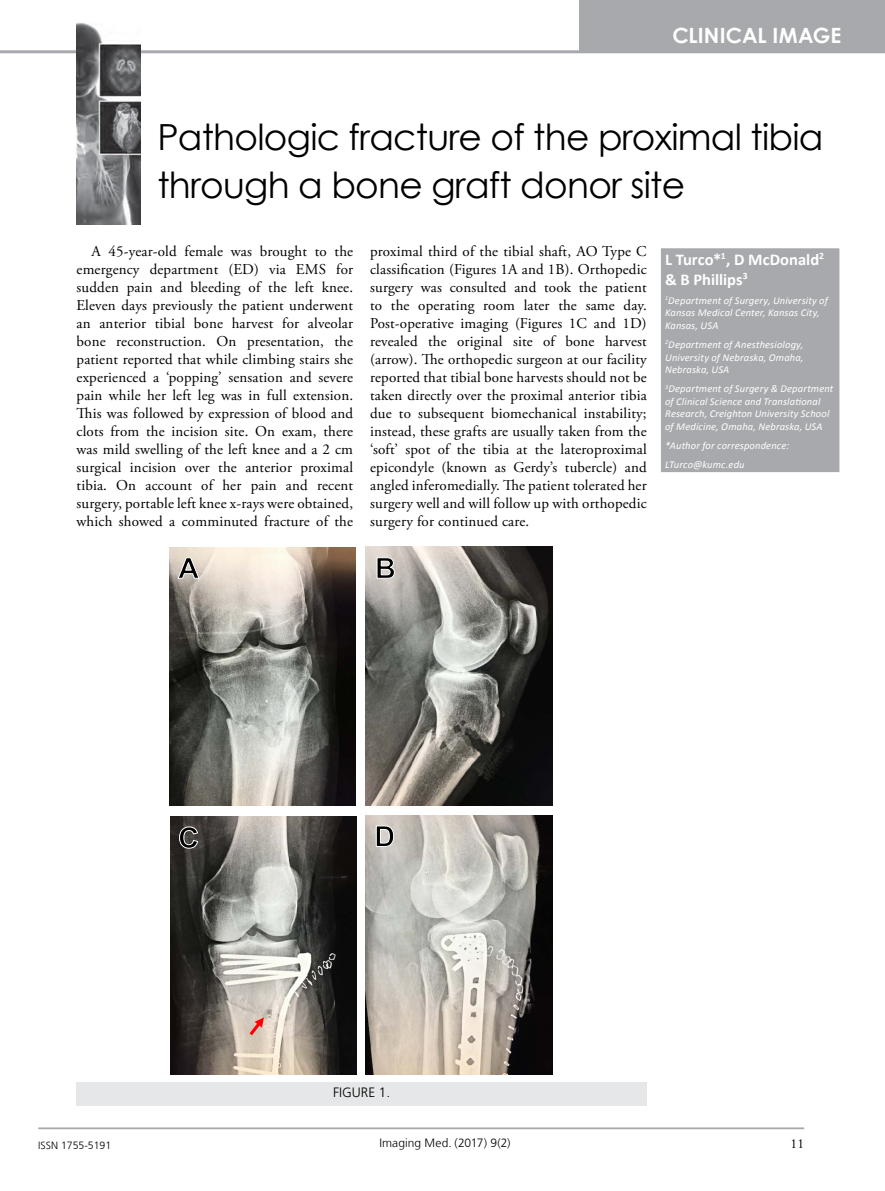
<style>
.page{position:relative;width:885px;height:1191px;background:#fff}
.page>*{position:absolute;margin:0;border:0;box-sizing:border-box;transform-origin:0 0}
.t1{font:36px/48px "Century Gothic";letter-spacing:-.02em;color:#000}
.t2{font:700 21px "Century Gothic";color:#fff}
.t3{font:700 16.5px/19.8px "Calibri";color:#fff}
.t4{font:15px/18px "Adobe Garamond Pro";letter-spacing:.01em;color:#000;text-align:justify}
.t5{font:300 13.5px "Frutiger LT";color:#000}
.t6{font:13.5px "Adobe Garamond Pro";color:#000}
.t7{font:300 12px "Frutiger LT";letter-spacing:.005em;color:#000}
.t8{font:italic 10.5px/12.6px "Calibri";letter-spacing:.015em;color:#fff}
.t9{font:300 10.5px "Frutiger LT";color:#000}
</style>
<div class="page">
<hr style="left:0;top:50px;width:884px;height:3px;background:#a7a9ac">
<hr style="left:38px;top:1127px;width:766px;height:2px;background:#a7a9ac">
<div style="left:579px;top:0;width:305px;height:53px;background:#a7a9ac"></div>
<img style="left:77px;top:22px;width:63px;height:203px">
<div style="left:659px;top:247px;width:181px;height:226px;background:#a7a9ac"></div>
<div style="left:657px;top:245px;width:185px;height:230px;border:3px solid #fff"></div>
<img style="left:366px;top:547px;width:186px;height:258px">
<img style="left:169px;top:547px;width:186px;height:259px">
<img style="left:170px;top:816px;width:186px;height:258px">
<img style="left:366px;top:815px;width:186px;height:259px">
<img style="left:170px;top:551px;width:37px;height:36px">
<svg style="left:177px;top:557px;width:23px;height:22px"></svg>
<img style="left:367px;top:551px;width:36px;height:36px">
<svg style="left:376px;top:557px;width:19px;height:22px"></svg>
<img style="left:170px;top:821px;width:37px;height:36px">
<svg style="left:179px;top:826px;width:19px;height:23px"></svg>
<img style="left:366px;top:819px;width:37px;height:36px">
<svg style="left:375px;top:825px;width:19px;height:22px"></svg>
<svg style="left:246px;top:1017px;width:18px;height:21px"></svg>
<div style="left:77px;top:1082px;width:569px;height:24px;background:#e6e7e8"></div>
<h2 class="t2" style="left:672px;top:19px;width:170px">CLINICAL IMAGE</h2>
<h1 class="t1" style="left:157px;top:113px;width:667px">Pathologic fracture of the proximal tibia through a bone graft donor site</h1>
<p class="t4" style="left:77px;top:243px;width:278px;text-indent:15px">A 45-year-old female was brought to the emergency department (ED) via EMS for sudden pain and bleeding of the left knee.<br>Eleven days previously the patient underwent an anterior tibial bone harvest for alveolar bone reconstruction. On presentation, the patient reported that while climbing stairs she experienced a ‘popping’ sensation and severe pain while her left leg was in full extension.<br>This was followed by expression of blood and clots from the incision site. On exam, there was mild swelling of the left knee and a 2 cm surgical incision over the anterior proximal tibia. On account of her pain and recent surgery, portable left knee x-rays were obtained, which showed a comminuted fracture of the</p>
<p class="t3" style="left:665px;top:249px;width:160px">L Turco*<sup>1</sup>, D McDonald<sup>2 </sup>&amp; B Phillips<sup>3</sup></p>
<p class="t4" style="left:370px;top:243px;width:278px">proximal third of the tibial shaft, AO Type C classification (Figures 1A and 1B). Orthopedic surgery was consulted and took the patient to the operating room later the same day.<br>Post-operative imaging (Figures 1C and 1D) revealed the original site of bone harvest (arrow). The orthopedic surgeon at our facility reported that tibial bone harvests should not be taken directly over the proximal anterior tibia due to subsequent biomechanical instability; instead, these grafts are usually taken from the ‘soft’ spot of the tibia at the lateroproximal epicondyle (known as Gerdy’s tubercle) and angled inferomedially. The patient tolerated her surgery well and will follow up with orthopedic surgery for continued care.</p>
<p class="t8" style="left:665px;top:293px;width:164px"><sup>1</sup>Department of Surgery, University of<br>Kansas Medical Center, Kansas City,<br>Kansas, USA</p>
<p class="t8" style="left:665px;top:338px;width:140px;text-align:justify"><sup>2</sup>Department of Anesthesiology, University of Nebraska, Omaha, Nebraska, USA</p>
<p class="t8" style="left:665px;top:382px;width:170px"><sup>3</sup>Department of Surgery &amp; Department of Clinical Science and Translational Research, Creighton University School of Medicine, Omaha, Nebraska, USA</p>
<p class="t8" style="left:665px;top:435px;width:126px;line-height:18.9px">*Author for correspondence:<br>LTurco@kumc.edu</p>
<p class="t5" style="left:333px;top:1084px;width:59px">FIGURE 1.</p>
<p class="t9" style="left:38px;top:1139px;width:74px">ISSN 1755-5191</p>
<p class="t7" style="left:379px;top:1136px;width:133px">Imaging Med. (2017) 9(2)</p>
<p class="t6" style="left:790px;top:1136px;width:15px">11</p>
</div>
